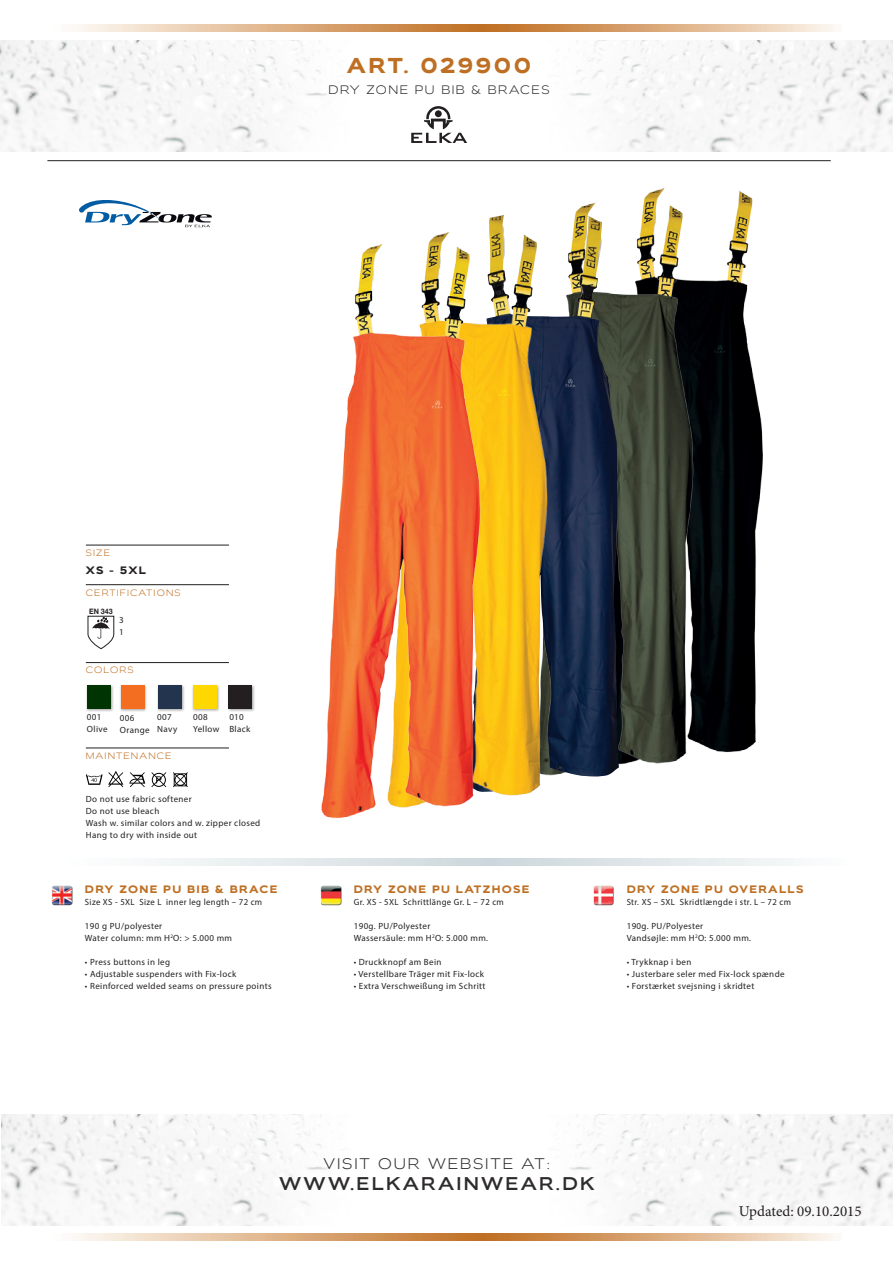
<style>
.page{position:relative;width:893px;height:1263px;background:#fff}
.page>*{position:absolute;margin:0;border:0;box-sizing:border-box;transform-origin:0 0}
.t1{font:700 21px "Biondi Sans Rg";letter-spacing:.125em;color:#be6f23}
.t2{font:18px "Biondi Sans Rg";letter-spacing:.125em;color:#2e2b2c}
.t3{font:15px "Biondi Sans Lt";letter-spacing:.125em;color:#2e2b2c}
.t4{font:15px "Minion Pro";color:#231f20}
.t5{font:12px "Biondi Sans Lt";letter-spacing:.125em;color:#2e2b2c}
.t6{font:700 10.5px "Biondi Sans Rg";letter-spacing:.125em;color:#be6f23}
.t7{font:700 10.5px "Biondi Sans Rg";color:#231f20}
.t8{font:9px "Myriad Pro";letter-spacing:.04em;color:#231f20}
.t9{font:9px "Biondi Sans Lt";letter-spacing:.125em;color:#be6f23}
.t10{font:700 7.5px "Helvetica Neue";color:#231f20;scale:.95 1}
</style>
<div class="page">
<img style="left:570px;top:1114px;width:323px;height:112px">
<img style="left:1px;top:1114px;width:327px;height:112px">
<img style="left:570px;top:40px;width:323px;height:112px">
<img style="left:0;top:40px;width:327px;height:112px">
<hr style="left:47px;top:160px;width:784px;height:1px;background:#231f20">
<svg style="left:411px;top:106px;width:56px;height:37px"></svg>
<svg style="left:73px;top:24px;width:763px;height:8px;background:#ddb085"></svg>
<svg style="left:73px;top:1233px;width:763px;height:8px;background:#ddb085"></svg>
<svg style="left:79px;top:200px;width:133px;height:27px"></svg>
<img style="left:661px;top:188px;width:102px;height:565px">
<img style="left:574px;top:189px;width:146px;height:588px">
<img style="left:489px;top:217px;width:91px;height:579px">
<img style="left:321px;top:229px;width:191px;height:590px">
<img style="left:593px;top:885px;width:21px;height:21px">
<img style="left:320px;top:885px;width:22px;height:21px">
<img style="left:51px;top:885px;width:22px;height:21px">
<hr style="left:86px;top:584px;width:143px;height:1px;background:#231f20">
<hr style="left:86px;top:545px;width:143px;height:1px;background:#231f20">
<hr style="left:86px;top:662px;width:143px;height:1px;background:#231f20">
<hr style="left:86px;top:748px;width:143px;height:1px;background:#231f20">
<svg style="left:151px;top:772px;width:15px;height:15px"></svg>
<svg style="left:129px;top:772px;width:16px;height:15px"></svg>
<svg style="left:173px;top:772px;width:15px;height:15px"></svg>
<svg style="left:86px;top:771px;width:37px;height:16px"></svg>
<svg style="left:159px;top:858px;width:635px;height:7px;background:#e0e7e9"></svg>
<svg style="left:87px;top:616px;width:27px;height:33px"></svg>
<div style="left:85px;top:684px;width:29px;height:28px;background:#231f20;opacity:.4"></div>
<svg style="left:87px;top:685px;width:24px;height:24px"></svg>
<div style="left:119px;top:684px;width:29px;height:28px;background:#231f20;opacity:.4"></div>
<svg style="left:121px;top:685px;width:23px;height:24px"></svg>
<div style="left:192px;top:684px;width:28px;height:28px;background:#231f20;opacity:.4"></div>
<svg style="left:193px;top:685px;width:24px;height:24px"></svg>
<div style="left:157px;top:684px;width:28px;height:28px;background:#231f20;opacity:.4"></div>
<svg style="left:158px;top:685px;width:24px;height:24px"></svg>
<div style="left:227px;top:684px;width:29px;height:28px;background:#231f20;opacity:.4"></div>
<svg style="left:229px;top:685px;width:23px;height:24px"></svg>
<p class="t1" style="left:347px;top:53px;width:186px">ART. 029900</p>
<p class="t5" style="left:328px;top:82px;width:223px">DRY ZONE PU BIB &amp; BRACES</p>
<p class="t9" style="left:86px;top:547px;width:26px">SIZE</p>
<p class="t7" style="left:86px;top:564px;width:62px">XS - 5XL</p>
<p class="t9" style="left:86px;top:587px;width:96px">CERTIFICATIONS</p>
<p class="t10" style="left:89px;top:607px;width:26px">EN 343</p>
<p class="t8" style="left:119px;top:615px;width:6px">3</p>
<p class="t8" style="left:119px;top:627px;width:6px">1</p>
<p class="t9" style="left:86px;top:664px;width:49px">COLORS</p>
<p class="t8" style="left:87px;top:711px;width:16px">001</p>
<p class="t8" style="left:87px;top:723px;width:22px">Olive</p>
<p class="t8" style="left:120px;top:712px;width:16px">006</p>
<p class="t8" style="left:120px;top:724px;width:31px">Orange</p>
<p class="t8" style="left:157px;top:711px;width:16px">007</p>
<p class="t8" style="left:157px;top:723px;width:21px">Navy</p>
<p class="t8" style="left:193px;top:711px;width:16px">008</p>
<p class="t8" style="left:193px;top:723px;width:28px">Yellow</p>
<p class="t8" style="left:229px;top:711px;width:16px">010</p>
<p class="t8" style="left:229px;top:723px;width:23px">Black</p>
<p class="t9" style="left:86px;top:750px;width:87px">MAINTENANCE</p>
<p class="t8" style="left:86px;top:794px;width:107px">Do not use fabric softener</p>
<p class="t8" style="left:86px;top:806px;width:75px">Do not use bleach</p>
<p class="t8" style="left:86px;top:818px;width:176px">Wash w. similar colors and w. zipper closed</p>
<p class="t8" style="left:86px;top:830px;width:113px">Hang to dry with inside out</p>
<p class="t6" style="left:85px;top:883px;width:194px">DRY ZONE PU BIB &amp; BRACE</p>
<p class="t8" style="left:85px;top:896px;width:179px">Size XS - 5XL Size L inner leg length – 72 cm</p>
<p class="t8" style="left:85px;top:920px;width:79px">190 g PU/polyester</p>
<p class="t8" style="left:85px;top:932px;width:149px">Water column: mm H<sup>2</sup>O: &gt; 5.000 mm</p>
<p class="t8" style="left:85px;top:956px;width:87px">• Press buttons in leg</p>
<p class="t8" style="left:85px;top:968px;width:153px">• Adjustable suspenders with Fix-lock</p>
<p class="t8" style="left:85px;top:980px;width:188px">• Reinforced welded seams on pressure points</p>
<p class="t6" style="left:354px;top:883px;width:177px">DRY ZONE PU LATZHOSE</p>
<p class="t8" style="left:354px;top:896px;width:152px">Gr. XS - 5XL Schrittlänge Gr. L – 72 cm</p>
<p class="t8" style="left:354px;top:920px;width:78px">190g. PU/Polyester</p>
<p class="t8" style="left:354px;top:932px;width:136px">Wassersäule: mm H<sup>2</sup>O: 5.000 mm.</p>
<p class="t8" style="left:354px;top:956px;width:89px">• Druckknopf am Bein</p>
<p class="t8" style="left:354px;top:968px;width:132px">• Verstellbare Träger mit Fix-lock</p>
<p class="t8" style="left:354px;top:980px;width:133px">• Extra Verschweißung im Schritt</p>
<p class="t6" style="left:627px;top:883px;width:178px">DRY ZONE PU OVERALLS</p>
<p class="t8" style="left:627px;top:896px;width:166px">Str. XS – 5XL Skridtlængde i str. L – 72 cm</p>
<p class="t8" style="left:627px;top:920px;width:78px">190g. PU/Polyester</p>
<p class="t8" style="left:627px;top:932px;width:126px">Vandsøjle: mm H<sup>2</sup>O: 5.000 mm.</p>
<p class="t8" style="left:627px;top:956px;width:66px">• Trykknap i ben</p>
<p class="t8" style="left:627px;top:968px;width:159px">• Justerbare seler med Fix-lock spænde</p>
<p class="t8" style="left:627px;top:980px;width:129px">• Forstærket svejsning i skridtet</p>
<p class="t3" style="left:323px;top:1155px;width:228px">VISIT OUR WEBSITE AT:</p>
<p class="t2" style="left:279px;top:1173px;width:317px">WWW.ELKARAINWEAR.DK</p>
<p class="t4" style="left:739px;top:1202px;width:124px">Updated: 09.10.2015</p>
</div>
